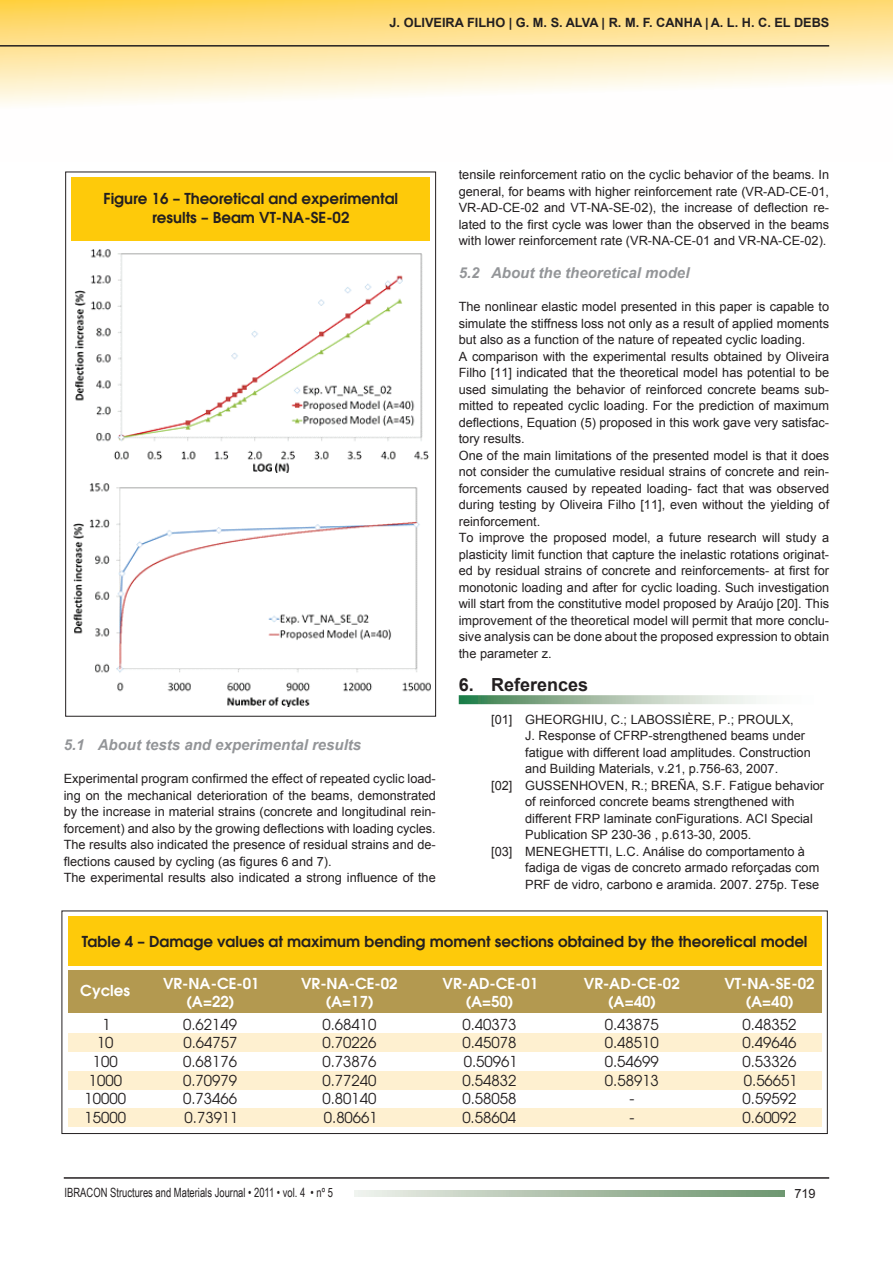
<style>
.page{position:relative;width:893px;height:1263px;background:#fff}
.page>*{position:absolute;margin:0;border:0;box-sizing:border-box;transform-origin:0 0}
.t1{font:700 18px "Arial";color:#231f20}
.t2{font:15px "Avant Garde";color:#231f20}
.t3{font:600 15px/19px "Avant Garde";color:#231f20;text-align:center}
.t4{font:600 15px/18.8px "Avant Garde";color:#fff;text-align:center}
.t5{font:italic 700 15px "Arial";color:#939598}
.t6{font:12.75px/16.5px "Arial";color:#231f20}
.t7{font:700 12.75px "Arial";color:#231f20}
.t8{font:12.75px "Arial Narrow";color:#231f20;scale:.9 1}
</style>
<div class="page">
<svg style="left:0;top:0;width:893px;height:105px"></svg>
<hr style="left:64px;top:1177px;width:765px;height:2px;background:#231f20">
<hr style="left:0;top:45px;width:829px;height:2px;background:#231f20">
<svg style="left:354px;top:1190px;width:431px;height:6px;background:#acc0aa"></svg>
<div style="left:71px;top:177px;width:359px;height:63px;background:#feca0a"></div>
<img style="left:74px;top:249px;width:354px;height:224px">
<img style="left:73px;top:483px;width:358px;height:224px">
<div style="left:62px;top:910px;width:766px;height:224px;border:1px solid #231f20"></div>
<div style="left:68px;top:1034px;width:753px;height:18px;background:#fef0d0"></div>
<div style="left:68px;top:1071px;width:753px;height:18px;background:#fef0d0"></div>
<div style="left:68px;top:1108px;width:753px;height:19px;background:#fef0d0"></div>
<div style="left:68px;top:916px;width:753px;height:50px;background:#feca0a"></div>
<div style="left:68px;top:970px;width:753px;height:43px;background:#b39950"></div>
<svg style="left:459px;top:695px;width:298px;height:9px;background:#a4c0a8"></svg>
<p class="t7" style="left:390px;top:15px;width:441px">J. OLIVEIRA FILHO | G. M. S. ALVA | R. M. F. CANHA |A. L. H. C. EL DEBS</p>
<p class="t3" style="left:104px;top:188px;width:296px">Figure 16 – Theoretical and experimental results – Beam VT-NA-SE-02</p>
<p class="t5" style="left:64px;top:735px;width:299px">5.1 About tests and experimental results</p>
<p class="t6" style="left:64px;top:771px;width:374px">Experimental program confirmed the effect of repeated cyclic load&shy;ing on the mechanical deterioration of the beams, demonstrated by the increase in material strains (concrete and longitudinal rein&shy;forcement) and also by the growing deflections with loading cycles.<br>The results also indicated the presence of residual strains and de&shy;flections caused by cycling (as figures 6 and 7).<br>The experimental results also indicated a strong influence of the</p>
<p class="t6" style="left:459px;top:167px;width:372px;text-align:justify">tensile reinforcement ratio on the cyclic behavior of the beams. In general, for beams with higher reinforcement rate (VR-AD-CE-01, VR-AD-CE-02 and VT-NA-SE-02), the increase of deflection re&shy;lated to the first cycle was lower than the observed in the beams with lower reinforcement rate (VR-NA-CE-01 and VR-NA-CE-02).</p>
<p class="t5" style="left:459px;top:263px;width:232px">5.2 About the theoretical model</p>
<p class="t6" style="left:459px;top:299px;width:372px">The nonlinear elastic model presented in this paper is capable to simulate the stiffness loss not only as a result of applied moments but also as a function of the nature of repeated cyclic loading.<br>A comparison with the experimental results obtained by Oliveira Filho [11] indicated that the theoretical model has potential to be used simulating the behavior of reinforced concrete beams sub&shy;mitted to repeated cyclic loading. For the prediction of maximum deflections, Equation (5) proposed in this work gave very satisfac&shy;tory results.<br>One of the main limitations of the presented model is that it does not consider the cumulative residual strains of concrete and rein&shy;forcements caused by repeated loading- fact that was observed during testing by Oliveira Filho [11], even without the yielding of reinforcement.<br>To improve the proposed model, a future research will study a plasticity limit function that capture the inelastic rotations originat&shy;ed by residual strains of concrete and reinforcements- at first for monotonic loading and after for cyclic loading. Such investigation will start from the constitutive model proposed by Araújo [20]. This improvement of the theoretical model will permit that more conclu&shy;sive analysis can be done about the proposed expression to obtain the parameter z.</p>
<h1 class="t1" style="left:459px;top:673px;width:131px">6. References</h1>
<p class="t6" style="left:491px;top:711px;width:304px">[01] GHEORGHIU, C.; LABOSSIÈRE, P.; PROULX,</p>
<p class="t6" style="left:525px;top:728px;width:281px">J. Response of CFRP-strengthened beams under</p>
<p class="t6" style="left:525px;top:744px;width:287px">fatigue with different load amplitudes. Construction</p>
<p class="t6" style="left:525px;top:761px;width:255px">and Building Materials, v.21, p.756-63, 2007.</p>
<p class="t6" style="left:491px;top:777px;width:335px">[02] GUSSENHOVEN, R.; BREÑA, S.F. Fatigue behavior</p>
<p class="t6" style="left:525px;top:794px;width:271px">of reinforced concrete beams strengthened with</p>
<p class="t6" style="left:525px;top:810px;width:289px">different FRP laminate conFigurations. ACI Special</p>
<p class="t6" style="left:525px;top:827px;width:228px">Publication SP 230-36 , p.613-30, 2005.</p>
<p class="t6" style="left:491px;top:843px;width:315px">[03] MENEGHETTI, L.C. Análise do comportamento à</p>
<p class="t6" style="left:525px;top:860px;width:296px">fadiga de vigas de concreto armado reforçadas com</p>
<p class="t6" style="left:525px;top:876px;width:296px">PRF de vidro, carbono e aramida. 2007. 275p. Tese</p>
<p class="t3" style="left:82px;top:931px;width:727px">Table 4 – Damage values at maximum bending moment sections obtained by the theoretical model</p>
<p class="t4" style="left:80px;top:981px;width:51px">Cycles</p>
<p class="t4" style="left:163px;top:973px;width:98px">VR-NA-CE-01 (A=22)</p>
<p class="t4" style="left:301px;top:973px;width:98px">VR-NA-CE-02 (A=17)</p>
<p class="t4" style="left:443px;top:973px;width:97px">VR-AD-CE-01 (A=50)</p>
<p class="t4" style="left:584px;top:973px;width:97px">VR-AD-CE-02 (A=40)</p>
<p class="t4" style="left:724px;top:973px;width:92px">VT-NA-SE-02 (A=40)</p>
<p class="t2" style="left:103px;top:1015px;width:10px">1</p>
<p class="t2" style="left:183px;top:1015px;width:55px">0.62149</p>
<p class="t2" style="left:322px;top:1015px;width:55px">0.68410</p>
<p class="t2" style="left:462px;top:1015px;width:55px">0.40373</p>
<p class="t2" style="left:605px;top:1015px;width:55px">0.43875</p>
<p class="t2" style="left:742px;top:1015px;width:55px">0.48352</p>
<p class="t2" style="left:97px;top:1034px;width:18px">10</p>
<p class="t2" style="left:183px;top:1034px;width:55px">0.64757</p>
<p class="t2" style="left:322px;top:1034px;width:55px">0.70226</p>
<p class="t2" style="left:462px;top:1034px;width:55px">0.45078</p>
<p class="t2" style="left:605px;top:1034px;width:55px">0.48510</p>
<p class="t2" style="left:742px;top:1034px;width:55px">0.49646</p>
<p class="t2" style="left:93px;top:1053px;width:26px">100</p>
<p class="t2" style="left:183px;top:1053px;width:55px">0.68176</p>
<p class="t2" style="left:322px;top:1053px;width:55px">0.73876</p>
<p class="t2" style="left:464px;top:1053px;width:55px">0.50961</p>
<p class="t2" style="left:605px;top:1053px;width:55px">0.54699</p>
<p class="t2" style="left:742px;top:1053px;width:55px">0.53326</p>
<p class="t2" style="left:89px;top:1071px;width:35px">1000</p>
<p class="t2" style="left:183px;top:1071px;width:55px">0.70979</p>
<p class="t2" style="left:322px;top:1071px;width:55px">0.77240</p>
<p class="t2" style="left:462px;top:1071px;width:55px">0.54832</p>
<p class="t2" style="left:605px;top:1071px;width:55px">0.58913</p>
<p class="t2" style="left:744px;top:1071px;width:55px">0.56651</p>
<p class="t2" style="left:85px;top:1090px;width:43px">10000</p>
<p class="t2" style="left:183px;top:1090px;width:55px">0.73466</p>
<p class="t2" style="left:322px;top:1090px;width:55px">0.80140</p>
<p class="t2" style="left:462px;top:1090px;width:55px">0.58058</p>
<p class="t2" style="left:629px;top:1090px;width:6px">-</p>
<p class="t2" style="left:742px;top:1090px;width:55px">0.59592</p>
<p class="t2" style="left:85px;top:1109px;width:43px">15000</p>
<p class="t2" style="left:185px;top:1109px;width:55px">0.73911</p>
<p class="t2" style="left:324px;top:1109px;width:55px">0.80661</p>
<p class="t2" style="left:462px;top:1109px;width:55px">0.58604</p>
<p class="t2" style="left:629px;top:1109px;width:6px">-</p>
<p class="t2" style="left:743px;top:1109px;width:55px">0.60092</p>
<p class="t8" style="left:65px;top:1183px;width:300px">IBRACON Structures and Materials Journal • 2011 • vol. 4 • nº 5</p>
<p class="t6" style="left:794px;top:1185px;width:23px">719</p>
</div>
